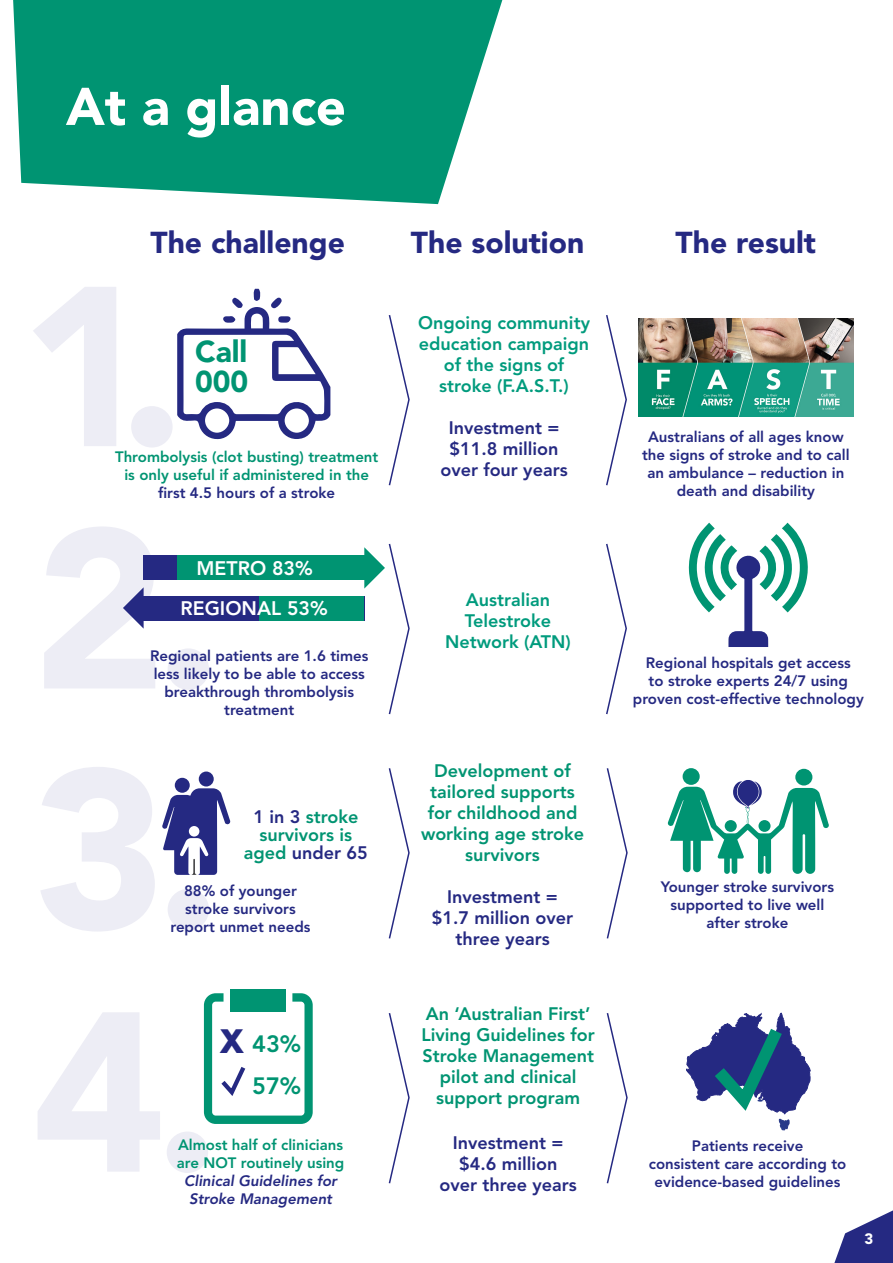
<style>
.page{position:relative;width:893px;height:1263px;background:#fff}
.page>*{position:absolute;margin:0;border:0;box-sizing:border-box;transform-origin:0 0}
.t1{font:900 225px "Avenir LT Pro";color:#ededf5}
.t2{font:900 52.5px "Avenir LT Pro";color:#fff}
.t3{font:900 30px "Avenir LT Pro";color:#252982}
.t4{font:900 30px "Avenir LT Pro";color:#009472}
.t5{font:800 23.55px "Avenir LT Pro";color:#009472}
._01_-_04_Body_Copy{font:800 19.5px "Avenir";color:#fff}
._01_-_04_Body_Copy-2{font:800 18px/21px "Avenir";color:#009472;text-align:center}
._01_-_04_Body_Copy-3{font:800 18px/21px "Avenir";color:#252982;text-align:center}
._01_-_04_Body_Copy-4{font:800 18px/21px "Avenir";color:#009b7d;text-align:center}
._01_-_04_Body_Copy-5{font:800 15px/18px "Avenir";color:#252982;text-align:center}
._01_-_04_Body_Copy-6{font:800 15px/18px "Avenir";color:#009472;text-align:center}
.t6{font:900 15px "Avenir";color:#fff}
.s1{color:#252982}
.s2{font-family:"Helvetica Neue";font-weight:700;font-size:46.05px;color:#252982}
.s3{font-style:italic;color:#252982}
</style>
<div class="page">
<svg style="left:13px;top:0;width:489px;height:204px;background:#1ea082"></svg>
<svg style="left:606px;top:315px;width:21px;height:171px"></svg>
<svg style="left:606px;top:543px;width:21px;height:172px"></svg>
<svg style="left:689px;top:523px;width:119px;height:124px"></svg>
<svg style="left:388px;top:768px;width:22px;height:171px"></svg>
<svg style="left:388px;top:1013px;width:22px;height:171px"></svg>
<svg style="left:606px;top:1013px;width:22px;height:171px"></svg>
<svg style="left:388px;top:315px;width:22px;height:171px"></svg>
<svg style="left:606px;top:768px;width:22px;height:171px"></svg>
<svg style="left:686px;top:1013px;width:124px;height:117px"></svg>
<svg style="left:177px;top:289px;width:153px;height:151px"></svg>
<div style="left:144px;top:555px;width:221px;height:25px;background:#009472"></div>
<svg style="left:364px;top:543px;width:46px;height:172px"></svg>
<div style="left:143px;top:596px;width:221px;height:24px;background:#252982"></div>
<svg style="left:123px;top:587px;width:21px;height:42px"></svg>
<div style="left:259px;top:596px;width:105px;height:24px;background:#009472"></div>
<div style="left:144px;top:555px;width:33px;height:25px;background:#252982"></div>
<img style="left:639px;top:319px;width:214px;height:98px">
<div style="left:199px;top:771px;width:15px;height:15px;background:#252982;border-radius:50%"></div>
<div style="left:175px;top:778px;width:15px;height:15px;background:#252982;border-radius:50%"></div>
<svg style="left:162px;top:788px;width:69px;height:87px"></svg>
<div style="left:683px;top:768px;width:17px;height:17px;background:#009472;border-radius:50%"></div>
<div style="left:795px;top:769px;width:17px;height:16px;background:#009472;border-radius:50%"></div>
<svg style="left:667px;top:780px;width:162px;height:94px"></svg>
<div style="left:230px;top:989px;width:55px;height:22px;background:#009472"></div>
<svg style="left:204px;top:993px;width:109px;height:131px"></svg>
<svg style="left:834px;top:1210px;width:59px;height:53px"></svg>
<p class="t2" style="left:66px;top:75px;width:282px">At a glance</p>
<p class="t3" style="left:150px;top:225px;width:196px">The challenge</p>
<p class="t3" style="left:411px;top:225px;width:175px">The solution</p>
<p class="t3" style="left:676px;top:225px;width:142px">The result</p>
<p class="t4" style="left:195px;top:333px;width:54px">Call</p>
<p class="t4" style="left:195px;top:363px;width:55px">000</p>
<p class="_01_-_04_Body_Copy-6" style="left:115px;top:448px;width:265px">Thrombolysis (clot busting) treatment is only useful if administered in the <span class="s1">first 4.5 hours of a stroke</span></p>
<p class="t1" style="left:33px;top:474px;width:190px">2.</p>
<p class="_01_-_04_Body_Copy" style="left:197px;top:557px;width:118px">METRO 83%</p>
<p class="_01_-_04_Body_Copy" style="left:181px;top:597px;width:149px">REGIONAL 53%</p>
<p class="_01_-_04_Body_Copy-5" style="left:150px;top:647px;width:220px">Regional patients are 1.6 times less likely to be able to access breakthrough thrombolysis treatment</p>
<p class="t1" style="left:33px;top:714px;width:190px">3.</p>
<p class="_01_-_04_Body_Copy-2" style="left:244px;top:808px;width:125px;line-height:18px"><span class="s1">1 in 3</span> stroke survivors is aged <span class="s1">under 65</span></p>
<p class="_01_-_04_Body_Copy-5" style="left:170px;top:882px;width:141px">88% of younger stroke survivors report unmet needs</p>
<p class="t1" style="left:32px;top:957px;width:190px">4.</p>
<p class="t5" style="left:220px;top:1030px;width:83px"><span class="s2">x</span> 43%</p>
<p class="t5" style="left:252px;top:1072px;width:51px">57%</p>
<p class="_01_-_04_Body_Copy-6" style="left:177px;top:1136px;width:169px">Almost half of clinicians are NOT routinely using<br><span class="s3">Clinical Guidelines for<br>Stroke Management</span></p>
<p class="_01_-_04_Body_Copy-4" style="left:418px;top:312px;width:173px">Ongoing community education campaign of the signs of stroke (F.A.S.T.)</p>
<p class="_01_-_04_Body_Copy-3" style="left:440px;top:417px;width:129px">Investment = $11.8 million over four years</p>
<p class="_01_-_04_Body_Copy-5" style="left:642px;top:428px;width:209px">Australians of all ages know the signs of stroke and to call an ambulance – reduction in death and disability</p>
<p class="_01_-_04_Body_Copy-4" style="left:445px;top:589px;width:127px">Australian<br>Telestroke<br>Network (ATN)</p>
<p class="_01_-_04_Body_Copy-2" style="left:421px;top:760px;width:164px">Development of tailored supports for childhood and working age stroke survivors</p>
<p class="_01_-_04_Body_Copy-3" style="left:432px;top:886px;width:143px">Investment = $1.7 million over three years</p>
<p class="_01_-_04_Body_Copy-2" style="left:421px;top:1004px;width:175px">An ‘Australian First’<br>Living Guidelines for<br>Stroke Management pilot and clinical support program</p>
<p class="_01_-_04_Body_Copy-3" style="left:440px;top:1132px;width:139px">Investment = $4.6 million over three years</p>
<p class="_01_-_04_Body_Copy-5" style="left:633px;top:653px;width:232px">Regional hospitals get access<br>to stroke experts 24/7 using proven cost-effective technology</p>
<p class="_01_-_04_Body_Copy-5" style="left:661px;top:878px;width:175px">Younger stroke survivors supported to live well after stroke</p>
<p class="_01_-_04_Body_Copy-5" style="left:649px;top:1137px;width:199px">Patients receive<br>consistent care according to evidence-based guidelines</p>
<p class="t6" style="left:864px;top:1230px;width:10px">3</p>
</div>
